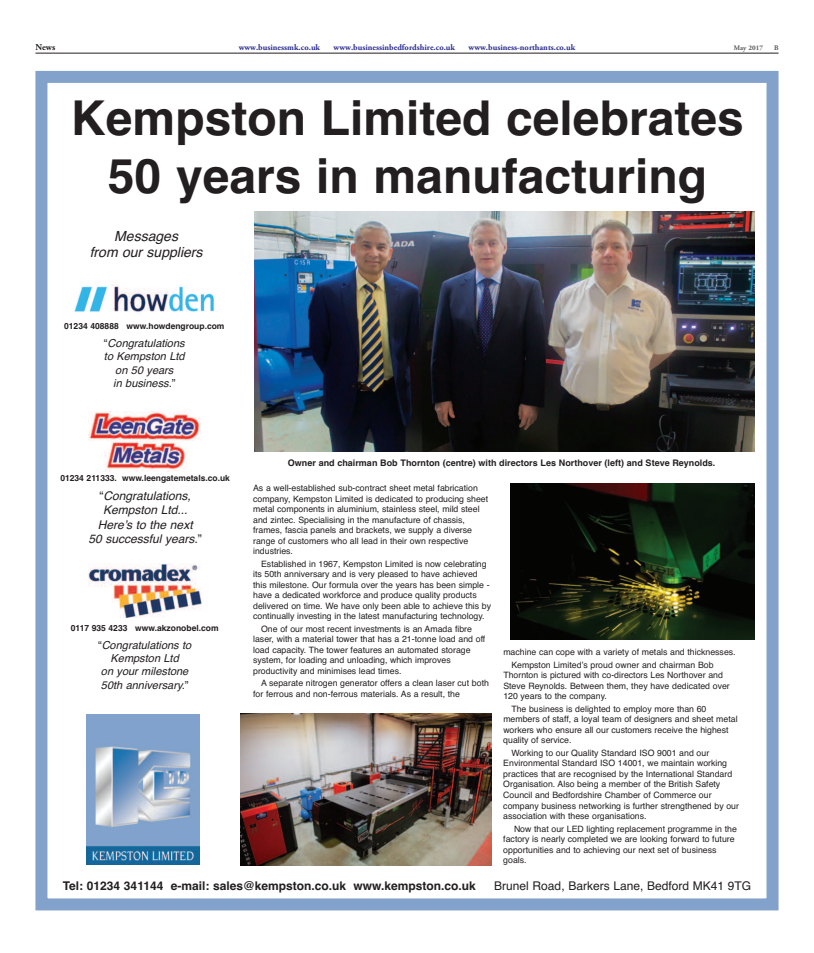
<style>
.page{position:relative;width:814px;height:953px;background:#fff}
.page>*{position:absolute;margin:0;border:0;box-sizing:border-box;transform-origin:0 0}
.t1{font:700 48px/57.6px "Helvetica";color:#231f20;text-align:center}
.t2{font:italic 14px/16.8px "Helvetica";color:#231f20;text-align:center}
.t3{font:italic 12px/14.4px "Helvetica";color:#231f20;text-align:center}
.t4{font:700 12px "Helvetica";color:#231f20}
.t5{font:12px "Helvetica";color:#231f20}
.t6{font:italic 11px/13.2px "Helvetica";color:#231f20;text-align:center}
.t7{font:700 9px "Helvetica";color:#231f20}
.t8{font:700 9px "Adobe Garamond Pro";color:#231f20}
.t9{font:8.8px/10.5px "Helvetica";color:#231f20}
.t10{font:700 8.5px "Helvetica";color:#231f20}
.t11{font:700 8.5px "Adobe Garamond Pro";color:#2e3092}
.t12{font:700 7px "Adobe Garamond Pro";color:#57585a}
.s1{font-style:normal}
</style>
<div class="page">
<div style="left:35px;top:71px;width:743px;height:839px;border:12px solid #82a2cc"></div>
<hr style="left:35px;top:53px;width:743px;height:1px;background:#231f20">
<img style="left:86px;top:714px;width:114px;height:150px">
<img style="left:510px;top:483px;width:244px;height:156px">
<img style="left:240px;top:713px;width:251px;height:152px">
<img style="left:255px;top:211px;width:499px;height:241px">
<img style="left:74px;top:284px;width:140px;height:28px">
<img style="left:88px;top:411px;width:113px;height:60px">
<img style="left:88px;top:563px;width:113px;height:54px">
<p class="t8" style="left:35px;top:44px;width:21px">News</p>
<p class="t11" style="left:239px;top:44px;width:83px">www.businessmk.co.uk</p>
<p class="t11" style="left:333px;top:44px;width:123px">www.businessinbedfordshire.co.uk</p>
<p class="t11" style="left:468px;top:44px;width:108px">www.business-northants.co.uk</p>
<p class="t12" style="left:733px;top:45px;width:31px">May 2017</p>
<p class="t12" style="left:774px;top:45px;width:6px">B</p>
<h1 class="t1" style="left:71px;top:90px;width:674px">Kempston Limited celebrates<br>50 years in manufacturing</h1>
<h2 class="t2" style="left:90px;top:227px;width:114px">Messages<br>from our suppliers</h2>
<p class="t10" style="left:64px;top:321px;width:162px">01234 408888 www.howdengroup.com</p>
<p class="t6" style="left:104px;top:337px;width:82px"><span class="s1">“</span>Congratulations to Kempston Ltd on 50 years<br>in business.<span class="s1">”</span></p>
<p class="t10" style="left:60px;top:473px;width:171px">01234 211333. www.leengatemetals.co.uk</p>
<h3 class="t3" style="left:88px;top:488px;width:115px"><span class="s1">“</span>Congratulations,<br>Kempston Ltd...<br>Here’s to the next<br>50 successful years.<span class="s1">”</span></h3>
<p class="t10" style="left:71px;top:623px;width:149px">0117 935 4233 www.akzonobel.com</p>
<p class="t6" style="left:98px;top:638px;width:95px"><span class="s1">“</span>Congratulations to<br>Kempston Ltd<br>on your milestone<br>50th anniversary.<span class="s1">”</span></p>
<p class="t7" style="left:288px;top:458px;width:429px">Owner and chairman Bob Thornton (centre) with directors Les Northover (left) and Steve Reynolds.</p>
<p class="t9" style="left:253px;top:483px;width:237px">As a well-established sub-contract sheet metal fabrication company, Kempston Limited is dedicated to producing sheet metal components in aluminium, stainless steel, mild steel and zintec. Specialising in the manufacture of chassis, frames, fascia panels and brackets, we supply a diverse range of customers who all lead in their own respective industries.</p>
<p class="t9" style="left:253px;top:558px;width:239px;text-indent:8px">Established in 1967, Kempston Limited is now celebrating its 50th anniversary and is very pleased to have achieved this milestone. Our formula over the years has been simple - have a dedicated workforce and produce quality products delivered on time. We have only been able to achieve this by continually investing in the latest manufacturing technology.</p>
<p class="t9" style="left:253px;top:623px;width:234px;text-indent:8px">One of our most recent investments is an Amada fibre laser, with a material tower that has a 21-tonne load and off load capacity. The tower features an automated storage system, for loading and unloading, which improves productivity and minimises lead times.</p>
<p class="t9" style="left:253px;top:678px;width:237px;text-indent:8px">A separate nitrogen generator offers a clean laser cut both for ferrous and non-ferrous materials. As a result, the</p>
<p class="t9" style="left:511px;top:646px;width:226px;line-height:12.5px;text-indent:-8px">machine can cope with a variety of metals and thicknesses.<br>Kempston Limited’s proud owner and chairman Bob</p>
<p class="t9" style="left:503px;top:670px;width:228px">Thornton is pictured with co-directors Les Northover and<br>Steve Reynolds. Between them, they have dedicated over<br>120 years to the company.</p>
<p class="t9" style="left:503px;top:703px;width:236px;text-indent:8px">The business is delighted to employ more than 60 members of staff, a loyal team of designers and sheet metal workers who ensure all our customers receive the highest quality of service.</p>
<p class="t9" style="left:503px;top:747px;width:237px;text-indent:8px">Working to our Quality Standard ISO 9001 and our Environmental Standard ISO 14001, we maintain working practices that are recognised by the International Standard Organisation. Also being a member of the British Safety Council and Bedfordshire Chamber of Commerce our company business networking is further strengthened by our association with these organisations.</p>
<p class="t9" style="left:503px;top:823px;width:235px;text-indent:11px">Now that our LED lighting replacement programme in the factory is nearly completed we are looking forward to future opportunities and to achieving our next set of business goals.</p>
<h3 class="t4" style="left:63px;top:879px;width:414px">Tel: 01234 341144 e-mail: sales@kempston.co.uk www.kempston.co.uk</h3>
<h3 class="t5" style="left:494px;top:879px;width:258px">Brunel Road, Barkers Lane, Bedford MK41 9TG</h3>
</div>
